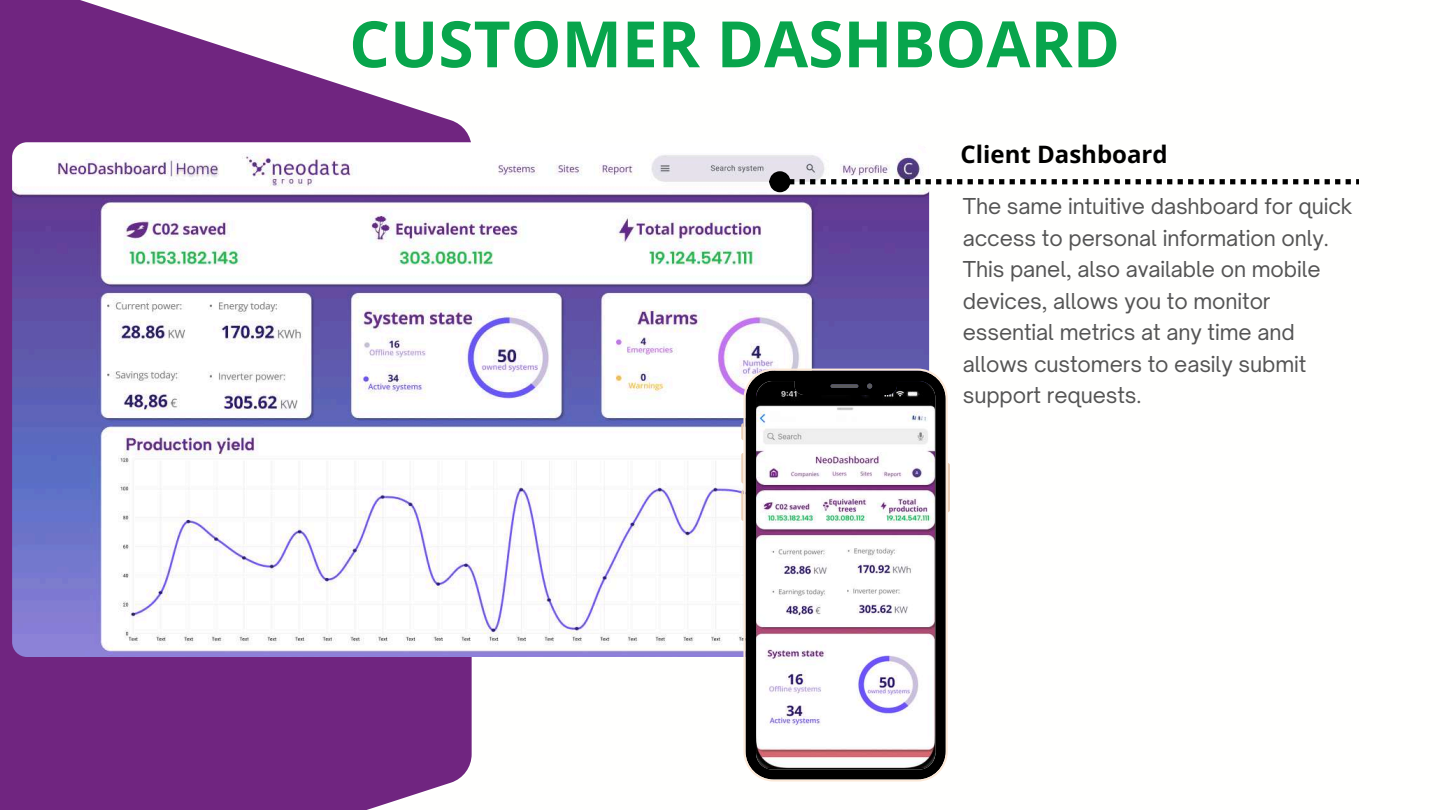
<style>
.page{position:relative;width:1440px;height:810px;background:#fff}
.page>*{position:absolute;margin:0;border:0;box-sizing:border-box;transform-origin:0 0}
.t1{font:700 64px "Open Sans";color:#08a54c}
.t2{font:700 24px "Open Sans";color:#000}
.t3{font:21px/31.5px "Open Sauce One";letter-spacing:-.005em;color:#545454}
</style>
<div class="page">
<svg style="left:0;top:0;width:472px;height:810px;fill:#702580"></svg>
<img style="left:12px;top:142px;width:917px;height:515px;border-radius:15px">
<svg style="left:790px;top:179px;width:569px;height:5px"></svg>
<div style="left:772px;top:174px;width:16px;height:16px;background:#000;border-radius:50%"></div>
<div style="left:769px;top:171px;width:21px;height:21px;border:5px solid #000;border-radius:50%"></div>
<svg style="left:741px;top:423px;width:2px;height:17px"></svg>
<svg style="left:741px;top:453px;width:2px;height:31px"></svg>
<svg style="left:741px;top:490px;width:2px;height:31px"></svg>
<svg style="left:948px;top:463px;width:2px;height:49px"></svg>
<svg style="left:743px;top:369px;width:205px;height:413px"></svg>
<h1 class="t1" style="left:349px;top:-1px;width:772px">CUSTOMER DASHBOARD</h1>
<p class="t2" style="left:961px;top:137px;width:209px">Client Dashboard</p>
<p class="t3" style="left:963px;top:190px;width:391px">The same intuitive dashboard for quick access to personal information only.<br>This panel, also available on mobile devices, allows you to monitor essential metrics at any time and allows customers to easily submit support requests.</p>
</div>
